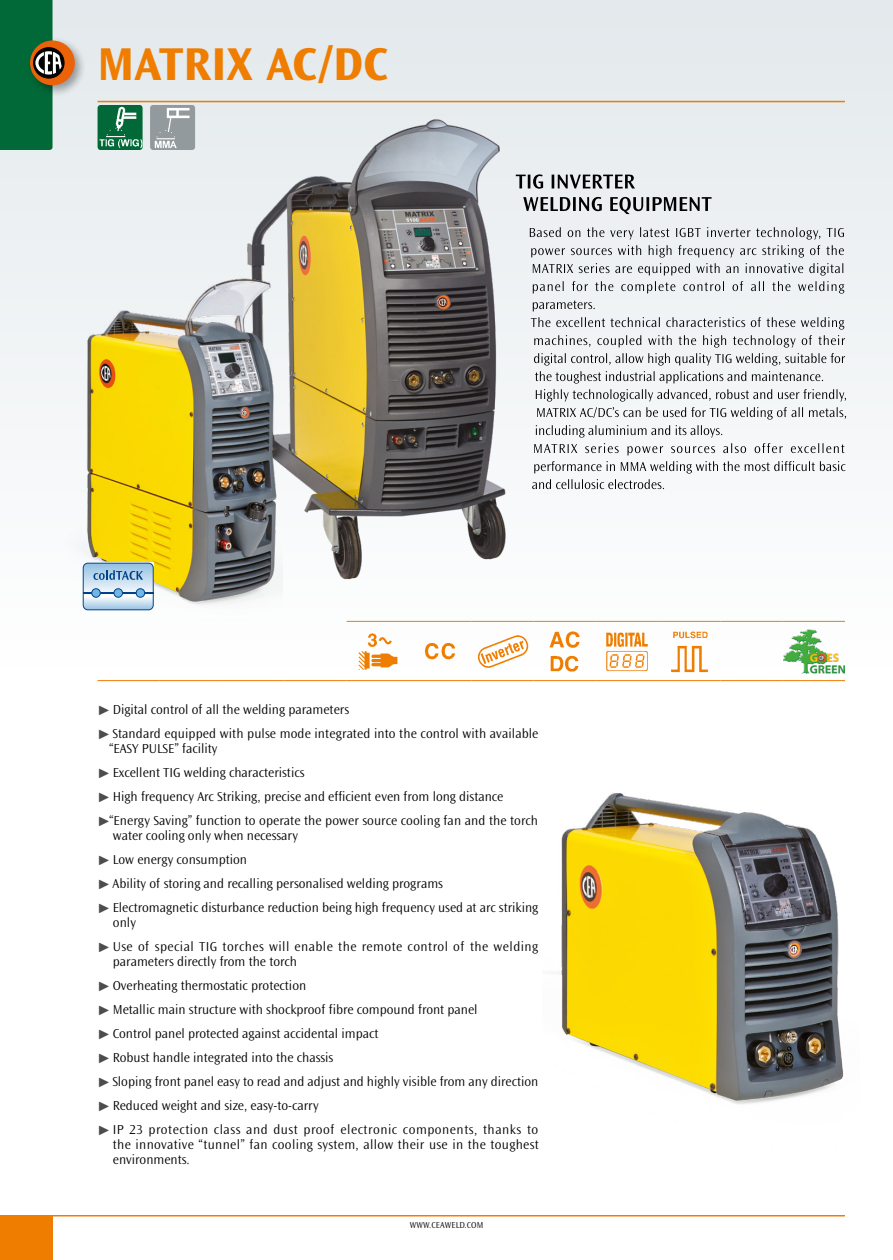
<style>
.page{position:relative;width:893px;height:1260px;background:#fff}
.page>*{position:absolute;margin:0;border:0;box-sizing:border-box;transform-origin:0 0}
.t1{font:700 48px "Ocean Sans Std";color:#ef7d00}
.t2{font:300 13.5px/24px "Ocean Sans Std";color:#000}
.t3{font:300 13.5px/15px "Ocean Sans Std";letter-spacing:.025em;color:#000}
.t4{font:300 13.5px/24px "Ocean Sans Std";letter-spacing:.035em;color:#000}
.t5{font:300 9px "Ocean Sans Std";letter-spacing:.01em;color:#000}
.s1{font-family:"Carta";font-weight:400;font-size:9px;color:#4d4d4d}
</style>
<div class="page">
<div style="left:0;top:0;width:892px;height:667px;background:linear-gradient(to bottom,#e3e8eb,#fefeff)"></div>
<hr style="left:98px;top:101px;width:746px;height:1px;background:#ef7d00">
<div style="left:98px;top:105px;width:44px;height:45px;background:#006937;border-radius:3px"></div>
<img style="left:98px;top:106px;width:44px;height:44px">
<div style="left:150px;top:105px;width:45px;height:45px;background:#939a9e;border-radius:3px"></div>
<img style="left:151px;top:106px;width:44px;height:44px">
<hr style="left:346px;top:621px;width:63px;height:1px;background:#ef7d00">
<hr style="left:409px;top:621px;width:62px;height:1px;background:#ef7d00">
<hr style="left:471px;top:621px;width:62px;height:1px;background:#ef7d00">
<hr style="left:533px;top:621px;width:63px;height:1px;background:#ef7d00">
<hr style="left:596px;top:621px;width:62px;height:1px;background:#ef7d00">
<hr style="left:658px;top:621px;width:62px;height:1px;background:#ef7d00">
<hr style="left:720px;top:621px;width:62px;height:1px;background:#ef7d00">
<hr style="left:782px;top:621px;width:62px;height:1px;background:#ef7d00">
<hr style="left:98px;top:680px;width:62px;height:1px;background:#ef7d00">
<hr style="left:160px;top:680px;width:62px;height:1px;background:#ef7d00">
<hr style="left:222px;top:680px;width:62px;height:1px;background:#ef7d00">
<hr style="left:284px;top:680px;width:62px;height:1px;background:#ef7d00">
<hr style="left:346px;top:680px;width:63px;height:1px;background:#ef7d00">
<hr style="left:409px;top:680px;width:62px;height:1px;background:#ef7d00">
<hr style="left:471px;top:680px;width:62px;height:1px;background:#ef7d00">
<hr style="left:533px;top:680px;width:63px;height:1px;background:#ef7d00">
<hr style="left:596px;top:680px;width:62px;height:1px;background:#ef7d00">
<hr style="left:658px;top:680px;width:62px;height:1px;background:#ef7d00">
<hr style="left:720px;top:680px;width:62px;height:1px;background:#ef7d00">
<hr style="left:782px;top:680px;width:62px;height:1px;background:#ef7d00">
<img style="left:356px;top:629px;width:44px;height:41px">
<img style="left:413px;top:629px;width:54px;height:38px">
<img style="left:475px;top:629px;width:54px;height:39px">
<img style="left:538px;top:629px;width:53px;height:43px">
<img style="left:604px;top:629px;width:45px;height:43px">
<img style="left:663px;top:629px;width:52px;height:44px">
<img style="left:783px;top:629px;width:61px;height:45px">
<img style="left:196px;top:117px;width:342px;height:493px">
<img style="left:63px;top:248px;width:219px;height:372px">
<svg style="left:82px;top:562px;width:72px;height:48px"></svg>
<svg style="left:83px;top:563px;width:70px;height:47px;background:#a6c5e0"></svg>
<div style="left:27px;top:37px;width:60px;height:61px;background:#000;opacity:.35"></div>
<div style="left:30px;top:40px;width:45px;height:45px;background:#eb6209;border-radius:50%"></div>
<div style="left:34px;top:48px;width:30px;height:30px;border:1px solid #000;border-radius:50%"></div>
<svg style="left:0;top:0;width:62px;height:150px;background:#297449"></svg>
<img style="left:542px;top:681px;width:303px;height:423px">
<svg style="left:532px;top:461px;width:313px;height:28px"></svg>
<svg style="left:531px;top:317px;width:315px;height:138px"></svg>
<svg style="left:532px;top:301px;width:63px;height:10px"></svg>
<svg style="left:529px;top:227px;width:315px;height:67px;background:#d3d6d8"></svg>
<svg style="left:523px;top:197px;width:188px;height:17px;background:#9c9fa0"></svg>
<svg style="left:516px;top:174px;width:119px;height:15px;background:#949798"></svg>
<div style="left:0;top:1216px;width:52px;height:44px;background:#ef7d00"></div>
<hr style="left:0;top:1215px;width:52px;height:1px;background:#ef7d00">
<hr style="left:52px;top:1215px;width:792px;height:1px;background:#ef7d00">
<h1 class="t1" style="left:98px;top:37px;width:292px">MATRIX AC/DC</h1>
<p class="t2" style="left:99px;top:698px;width:441px"><span class="s1">½</span> Digital control of all the welding parameters<br><span class="s1">½</span> Standard equipped with pulse mode integrated into the control with available</p>
<p class="t2" style="left:99px;top:737px;width:440px;text-indent:10px">“EASY PULSE” facility<br><span class="s1">½</span> Excellent TIG welding characteristics<br><span class="s1">½</span> High frequency Arc Striking, precise and efficient even from long distance <span class="s1">½</span>“Energy Saving” function to operate the power source cooling fan and the torch</p>
<p class="t2" style="left:99px;top:824px;width:440px;text-indent:14px">water cooling only when necessary<br><span class="s1">½</span> Low energy consumption<br><span class="s1">½</span> Ability of storing and recalling personalised welding programs<br><span class="s1">½</span> Electromagnetic disturbance reduction being high frequency used at arc striking</p>
<p class="t4" style="left:99px;top:911px;width:440px;text-indent:14px">only<br><span class="s1">½</span> Use of special TIG torches will enable the remote control of the welding</p>
<p class="t2" style="left:99px;top:950px;width:441px;text-indent:14px">parameters directly from the torch<br><span class="s1">½</span> Overheating thermostatic protection<br><span class="s1">½</span> Metallic main structure with shockproof fibre compound front panel<br><span class="s1">½</span> Control panel protected against accidental impact<br><span class="s1">½</span> Robust handle integrated into the chassis<br><span class="s1">½</span> Sloping front panel easy to read and adjust and highly visible from any direction <span class="s1">½</span> Reduced weight and size, easy-to-carry<br><span class="s1">½</span> IP 23 protection class and dust proof electronic components, thanks to</p>
<p class="t3" style="left:113px;top:1137px;width:427px">the innovative “tunnel” fan cooling system, allow their use in the toughest environments.</p>
<p class="t5" style="left:410px;top:1220px;width:75px">WWW.CEAWELD.COM</p>
</div>
